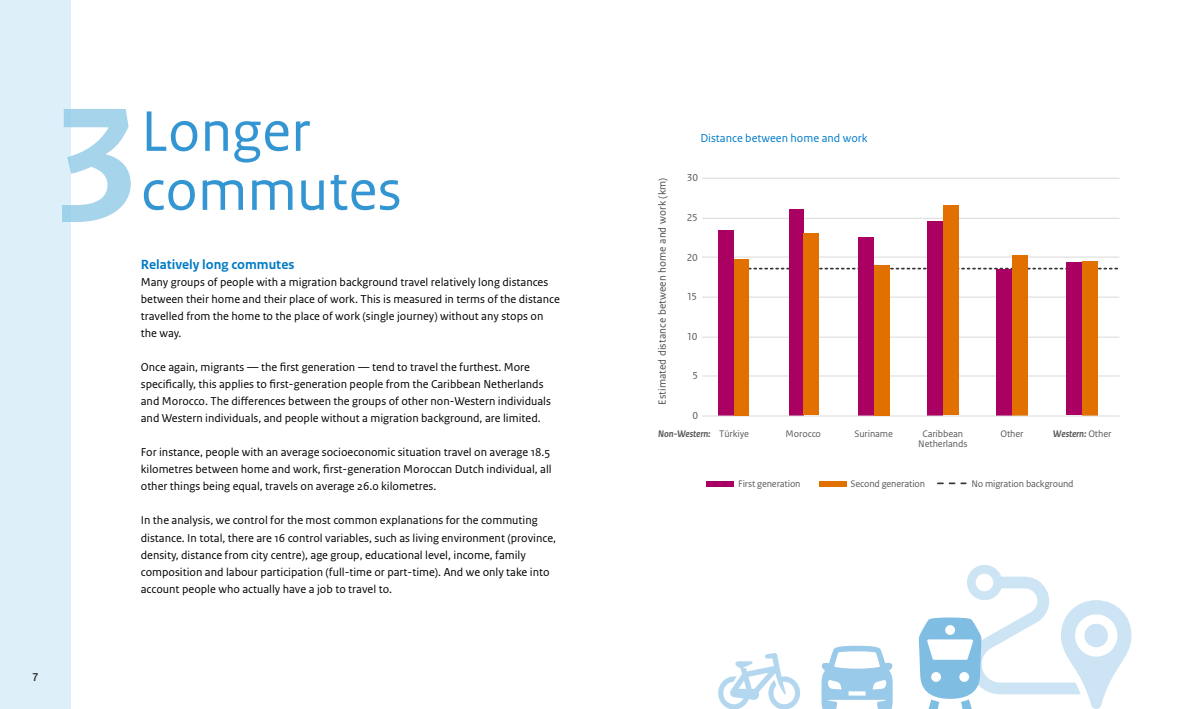
<style>
.page{position:relative;width:1191px;height:709px;background:#fff}
.page>*{position:absolute;margin:0;border:0;box-sizing:border-box;transform-origin:0 0}
.t1{font:700 170px "Rijksoverheid Sans Text";color:#8fcae7}
.t2{font:60px/59px "Rijksoverheid Sans Text";color:#007bc7}
.t3{font:700 14px "Rijksoverheid Sans Text";color:#007bc7}
.t4{font:12px/17px "Rijksoverheid Sans Text";color:#000}
.t5{font:12px "Rijksoverheid Sans Text";color:#007bc7}
.t6{font:700 12px "Rijksoverheid Sans Heading";color:#333}
.t7{font:11px "Rijksoverheid Sans Text";letter-spacing:.01em;color:#4d4d4d}
.t8{font:10.7px "Rijksoverheid Sans Text";color:#595959}
.t9{font:10px "Rijksoverheid Sans Text";letter-spacing:-.01em;color:#595959}
.t10{font:italic 700 10px "Rijksoverheid Sans Text";letter-spacing:-.01em;color:#595959}
.s1{font-weight:400;font-style:normal}
</style>
<div class="page">
<div style="left:0;top:0;width:70px;height:709px;background:#ddeff8"></div>
<hr style="left:702px;top:376px;width:417px;height:1px;background:#d9d9d9">
<hr style="left:702px;top:337px;width:417px;height:1px;background:#d9d9d9">
<hr style="left:702px;top:297px;width:417px;height:1px;background:#d9d9d9">
<hr style="left:702px;top:257px;width:417px;height:1px;background:#d9d9d9">
<svg style="left:748px;top:268px;width:370px;height:1px"></svg>
<hr style="left:702px;top:218px;width:417px;height:1px;background:#d9d9d9">
<hr style="left:702px;top:178px;width:417px;height:1px;background:#d9d9d9">
<div style="left:718px;top:230px;width:16px;height:185px;background:#a90061"></div>
<div style="left:789px;top:209px;width:14px;height:206px;background:#a90061"></div>
<div style="left:858px;top:237px;width:15px;height:178px;background:#a90061"></div>
<div style="left:927px;top:221px;width:16px;height:194px;background:#a90061"></div>
<div style="left:943px;top:205px;width:15px;height:210px;background:#e17000"></div>
<div style="left:996px;top:268px;width:16px;height:147px;background:#a90061"></div>
<div style="left:1012px;top:255px;width:15px;height:160px;background:#e17000"></div>
<div style="left:1066px;top:262px;width:16px;height:153px;background:#a90061"></div>
<div style="left:1082px;top:261px;width:16px;height:154px;background:#e17000"></div>
<hr style="left:702px;top:416px;width:417px;height:1px;background:#d9d9d9">
<div style="left:706px;top:481px;width:28px;height:5px;background:#a90061"></div>
<div style="left:819px;top:481px;width:27px;height:5px;background:#e17000"></div>
<div style="left:734px;top:259px;width:14px;height:156px;background:#e17000"></div>
<div style="left:803px;top:233px;width:16px;height:182px;background:#e17000"></div>
<div style="left:873px;top:265px;width:16px;height:150px;background:#e17000"></div>
<svg style="left:937px;top:482px;width:29px;height:2px"></svg>
<svg style="left:718px;top:653px;width:82px;height:56px"></svg>
<svg style="left:918px;top:565px;width:213px;height:144px"></svg>
<svg style="left:821px;top:645px;width:71px;height:64px"></svg>
<h1 class="t1" style="left:51px;top:69px;width:91px">3</h1>
<h2 class="t2" style="left:141px;top:103px;width:262px">Longer commutes</h2>
<h2 class="t3" style="left:141px;top:257px;width:155px">Relatively long commutes</h2>
<p class="t4" style="left:141px;top:274px;width:420px">Many groups of people with a migration background travel relatively long distances between their home and their place of work. This is measured in terms of the distance travelled from the home to the place of work (single journey) without any stops on the way.</p>
<p class="t4" style="left:141px;top:359px;width:412px">Once again, migrants — the frst generation — tend to travel the furthest. More specifcally, this applies to frst-generation people from the Caribbean Netherlands and Morocco. The diferences between the groups of other non-Western individuals and Western individuals, and people without a migration background, are limited.</p>
<p class="t4" style="left:141px;top:444px;width:412px">For instance, people with an average socioeconomic situation travel on average 18.5 kilometres between home and work, frst-generation Moroccan Dutch individual, all other things being equal, travels on average 26.0 kilometres.</p>
<p class="t4" style="left:141px;top:512px;width:417px">In the analysis, we control for the most common explanations for the commuting distance. In total, there are 16 control variables, such as living environment (province, density, distance from city centre), age group, educational level, income, family composition and labour participation (full-time or part-time). And we only take into account people who actually have a job to travel to.</p>
<p class="t6" style="left:33px;top:668px;width:7px">7</p>
<p class="t5" style="left:700px;top:131px;width:169px">Distance between home and work</p>
<p class="t8" style="left:687px;top:172px;width:13px">˙˜</p>
<p class="t8" style="left:687px;top:212px;width:13px">˝°</p>
<p class="t8" style="left:687px;top:252px;width:13px">˝˜</p>
<p class="t8" style="left:687px;top:290px;width:12px">˛°</p>
<p class="t8" style="left:687px;top:330px;width:12px">˛˜</p>
<p class="t8" style="left:692px;top:369px;width:7px">°</p>
<p class="t8" style="left:692px;top:409px;width:7px">˜</p>
<p class="t10" style="left:658px;top:428px;width:92px">Non-Western: <span class="s1">Türkiye</span></p>
<p class="t9" style="left:785px;top:427px;width:37px">Morocco</p>
<p class="t9" style="left:854px;top:427px;width:40px">Suriname</p>
<p class="t9" style="left:922px;top:427px;width:42px">Caribbean</p>
<p class="t9" style="left:1000px;top:427px;width:25px">Other</p>
<p class="t10" style="left:1053px;top:428px;width:60px">Western: <span class="s1">Other</span></p>
<p class="t9" style="left:918px;top:438px;width:51px">Netherlands</p>
<p class="t9" style="left:738px;top:477px;width:64px">First generation</p>
<p class="t9" style="left:850px;top:477px;width:76px">Second generation</p>
<p class="t9" style="left:971px;top:477px;width:104px">No migration background</p>
<p class="t7" style="left:656px;top:405px;width:229px;rotate:-90deg">Estimated distance between home and work (km)</p>
</div>
